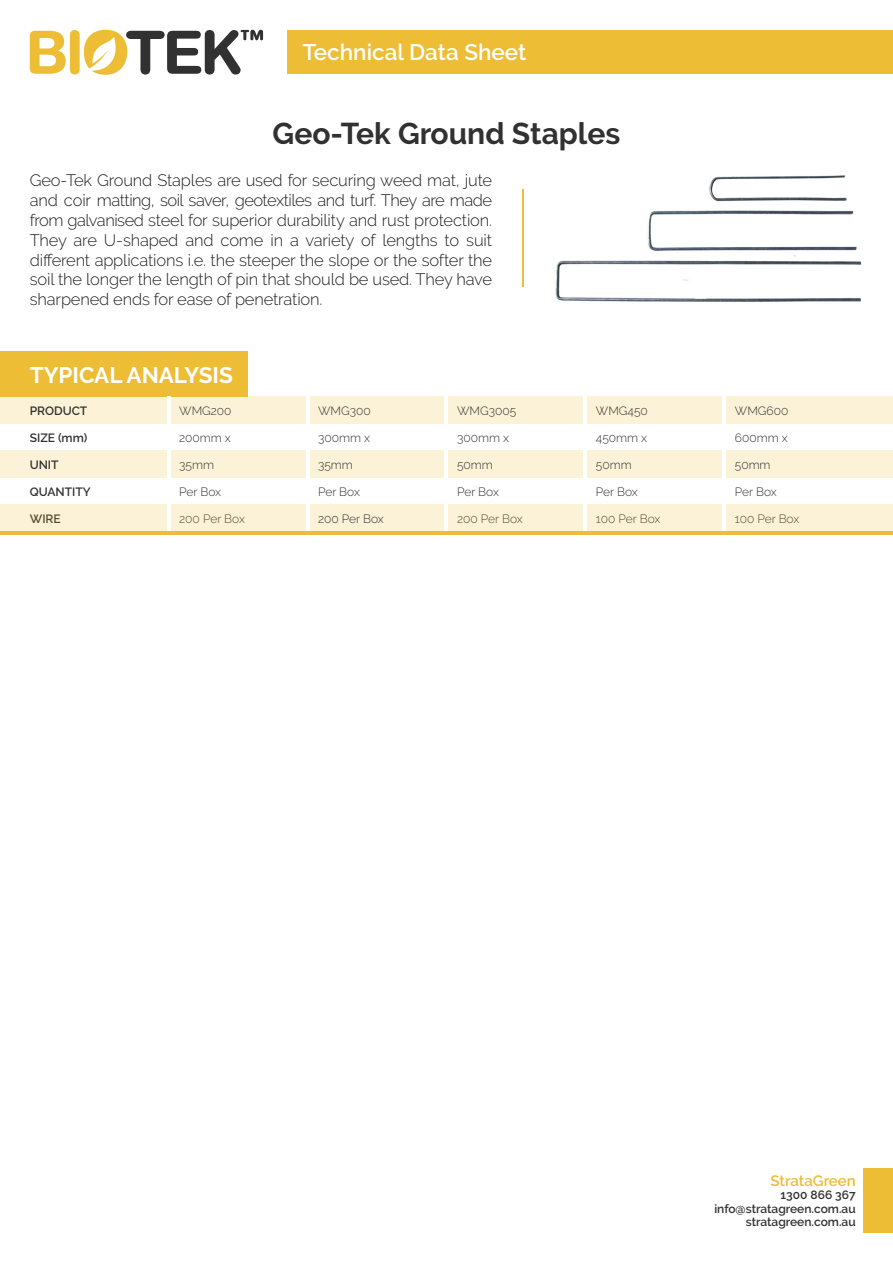
<style>
.page{position:relative;width:893px;height:1263px;background:#fff}
.page>*{position:absolute;margin:0;border:0;box-sizing:border-box;transform-origin:0 0}
.t1{font:700 30px "Raleway";color:#313131}
.t2{font:600 22.5px "Raleway";color:#fff}
.t3{font:700 22.5px "Raleway";color:#fff}
.t4{font:300 16.5px/19.8px "Raleway";letter-spacing:-.01em;color:#231f20;text-align:justify}
.t5{font:600 15px "Raleway";color:#edbd35}
.t6{font:300 12px "Raleway";color:#313131}
.t7{font:600 12px/13.5px "Raleway";color:#313131;text-align:right}
</style>
<div class="page">
<svg style="left:30px;top:31px;width:36px;height:43px"></svg>
<div style="left:70px;top:30px;width:10px;height:45px;background:#edbd35;border-radius:5px"></div>
<svg style="left:84px;top:30px;width:179px;height:45px"></svg>
<div style="left:288px;top:30px;width:605px;height:44px;background:#edbd35"></div>
<hr style="left:522px;top:189px;width:2px;height:98px;background:#edbd35">
<div style="left:863px;top:1168px;width:30px;height:65px;background:#edbd35"></div>
<div style="left:0;top:396px;width:893px;height:27px;background:#fbf2d7"></div>
<div style="left:0;top:450px;width:893px;height:27px;background:#fbf2d7"></div>
<div style="left:0;top:351px;width:248px;height:45px;background:#edbd35"></div>
<div style="left:0;top:504px;width:893px;height:27px;background:#fbf2d7"></div>
<img style="left:555px;top:175px;width:307px;height:127px">
<hr style="left:167px;top:396px;width:3px;height:135px;background:#fff">
<hr style="left:306px;top:396px;width:3px;height:135px;background:#fff">
<hr style="left:445px;top:396px;width:3px;height:135px;background:#fff">
<hr style="left:584px;top:396px;width:3px;height:135px;background:#fff">
<hr style="left:723px;top:396px;width:3px;height:135px;background:#fff">
<hr style="left:0;top:531px;width:893px;height:3px;background:#edbd35">
<h2 class="t2" style="left:303px;top:39px;width:225px">Technical Data Sheet</h2>
<h1 class="t1" style="left:273px;top:117px;width:349px">Geo-Tek Ground Staples</h1>
<p class="t4" style="left:30px;top:171px;width:464px">Geo-Tek Ground Staples are used for securing weed mat, jute and coir matting, soil saver, geotextiles and turf. They are made from galvanised steel for superior durability and rust protection.<br>They are U-shaped and come in a variety of lengths to suit different applications i.e. the steeper the slope or the softer the soil the longer the length of pin that should be used. They have sharpened ends for ease of penetration.</p>
<h2 class="t3" style="left:30px;top:362px;width:205px">TYPICAL ANALYSIS</h2>
<p class="t7" style="left:30px;top:404px;width:59px">PRODUCT</p>
<p class="t7" style="left:30px;top:431px;width:59px">SIZE (mm)</p>
<p class="t7" style="left:30px;top:458px;width:30px">UNIT</p>
<p class="t7" style="left:30px;top:485px;width:62px">QUANTITY</p>
<p class="t7" style="left:30px;top:512px;width:33px">WIRE</p>
<p class="t6" style="left:179px;top:404px;width:54px">WMG200</p>
<p class="t6" style="left:179px;top:431px;width:53px">200mm x</p>
<p class="t6" style="left:179px;top:458px;width:36px">35mm</p>
<p class="t6" style="left:179px;top:485px;width:43px">Per Box</p>
<p class="t6" style="left:179px;top:512px;width:67px">200 Per Box</p>
<p class="t6" style="left:318px;top:404px;width:54px">WMG300</p>
<p class="t6" style="left:318px;top:431px;width:54px">300mm x</p>
<p class="t6" style="left:318px;top:458px;width:36px">35mm</p>
<p class="t6" style="left:318px;top:485px;width:43px">Per Box</p>
<p class="t6" style="left:318px;top:512px;width:67px">200 Per Box</p>
<p class="t6" style="left:457px;top:404px;width:61px">WMG3005</p>
<p class="t6" style="left:457px;top:431px;width:54px">300mm x</p>
<p class="t6" style="left:457px;top:458px;width:37px">50mm</p>
<p class="t6" style="left:457px;top:485px;width:43px">Per Box</p>
<p class="t6" style="left:457px;top:512px;width:67px">200 Per Box</p>
<p class="t6" style="left:596px;top:404px;width:53px">WMG450</p>
<p class="t6" style="left:596px;top:431px;width:53px">450mm x</p>
<p class="t6" style="left:596px;top:458px;width:37px">50mm</p>
<p class="t6" style="left:596px;top:485px;width:43px">Per Box</p>
<p class="t6" style="left:596px;top:512px;width:66px">100 Per Box</p>
<p class="t6" style="left:735px;top:404px;width:55px">WMG600</p>
<p class="t6" style="left:735px;top:431px;width:54px">600mm x</p>
<p class="t6" style="left:735px;top:458px;width:37px">50mm</p>
<p class="t6" style="left:735px;top:485px;width:43px">Per Box</p>
<p class="t6" style="left:735px;top:512px;width:66px">100 Per Box</p>
<p class="t5" style="left:770px;top:1172px;width:87px">StrataGreen</p>
<p class="t7" style="left:714px;top:1188px;width:143px">1300 866 367 info@stratagreen.com.au stratagreen.com.au</p>
</div>
